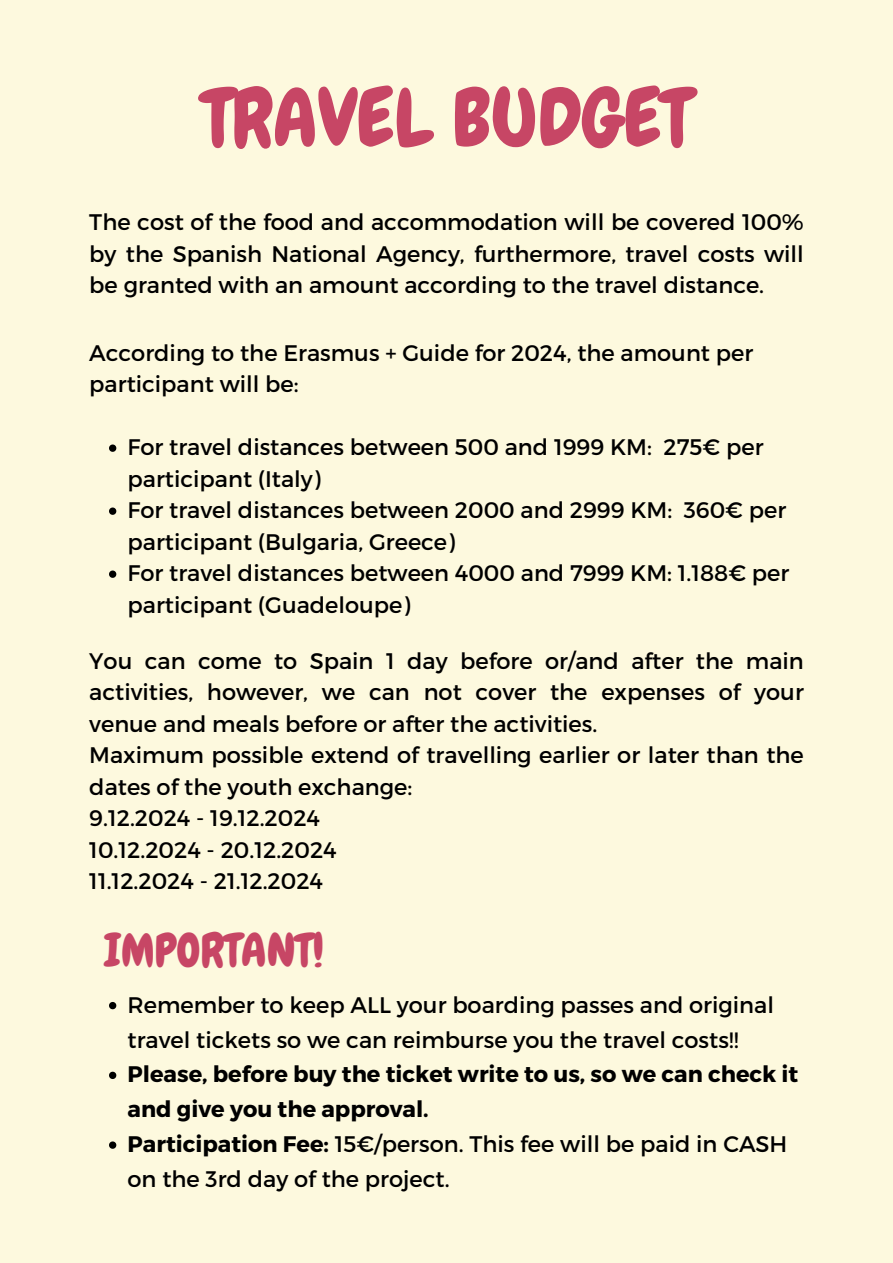
<style>
.page{position:relative;width:893px;height:1263px;background:#fdf9de}
.page>*{position:absolute;margin:0;border:0;box-sizing:border-box;transform-origin:0 0}
.t1{font:80.25px "Chewy";color:#c74665}
.t2{font:45.83px "Chewy";color:#c74665}
.t3{font:22.5px/31.5px "Montserrat";color:#000}
.t4{font:700 22.5px/34.9px "Montserrat";color:#000}
.s1{font-weight:400}
</style>
<div class="page">
<svg style="left:109px;top:444px;width:7px;height:8px"></svg>
<svg style="left:109px;top:507px;width:7px;height:8px"></svg>
<svg style="left:109px;top:570px;width:7px;height:8px"></svg>
<svg style="left:109px;top:1002px;width:7px;height:7px"></svg>
<svg style="left:109px;top:1072px;width:7px;height:7px"></svg>
<svg style="left:109px;top:1141px;width:7px;height:8px"></svg>
<h1 class="t1" style="left:202px;top:67px;width:490px">TRAVEL BUDGET</h1>
<p class="t3" style="left:89px;top:205px;width:716px;text-align:justify">The cost of the food and accommodation will be covered 100% by the Spanish National Agency, furthermore, travel costs will be granted with an amount according to the travel distance.</p>
<p class="t3" style="left:89px;top:336px;width:665px">According to the Erasmus + Guide for 2024, the amount per participant will be:</p>
<p class="t3" style="left:128px;top:430px;width:663px">For travel distances between 500 and 1999 KM: 275€ per participant (Italy)<br>For travel distances between 2000 and 2999 KM: 360€ per participant (Bulgaria, Greece)<br>For travel distances between 4000 and 7999 KM: 1.188€ per participant (Guadeloupe)</p>
<p class="t3" style="left:89px;top:644px;width:716px">You can come to Spain 1 day before or/and after the main activities, however, we can not cover the expenses of your venue and meals before or after the activities.<br>Maximum possible extend of travelling earlier or later than the dates of the youth exchange:<br>9.12.2024 - 19.12.2024<br>10.12.2024 - 20.12.2024<br>11.12.2024 - 21.12.2024</p>
<h2 class="t2" style="left:105px;top:921px;width:221px">IMPORTANT!</h2>
<p class="t3" style="left:128px;top:986px;width:648px;line-height:34.9px">Remember to keep ALL your boarding passes and original travel tickets so we can reimburse you the travel costs!!</p>
<p class="t4" style="left:128px;top:1056px;width:672px">Please, before buy the ticket write to us, so we can check it and give you the approval.<br>Participation Fee: <span class="s1">15€/person. This fee will be paid in CASH on the 3rd day of the project.</span></p>
</div>
